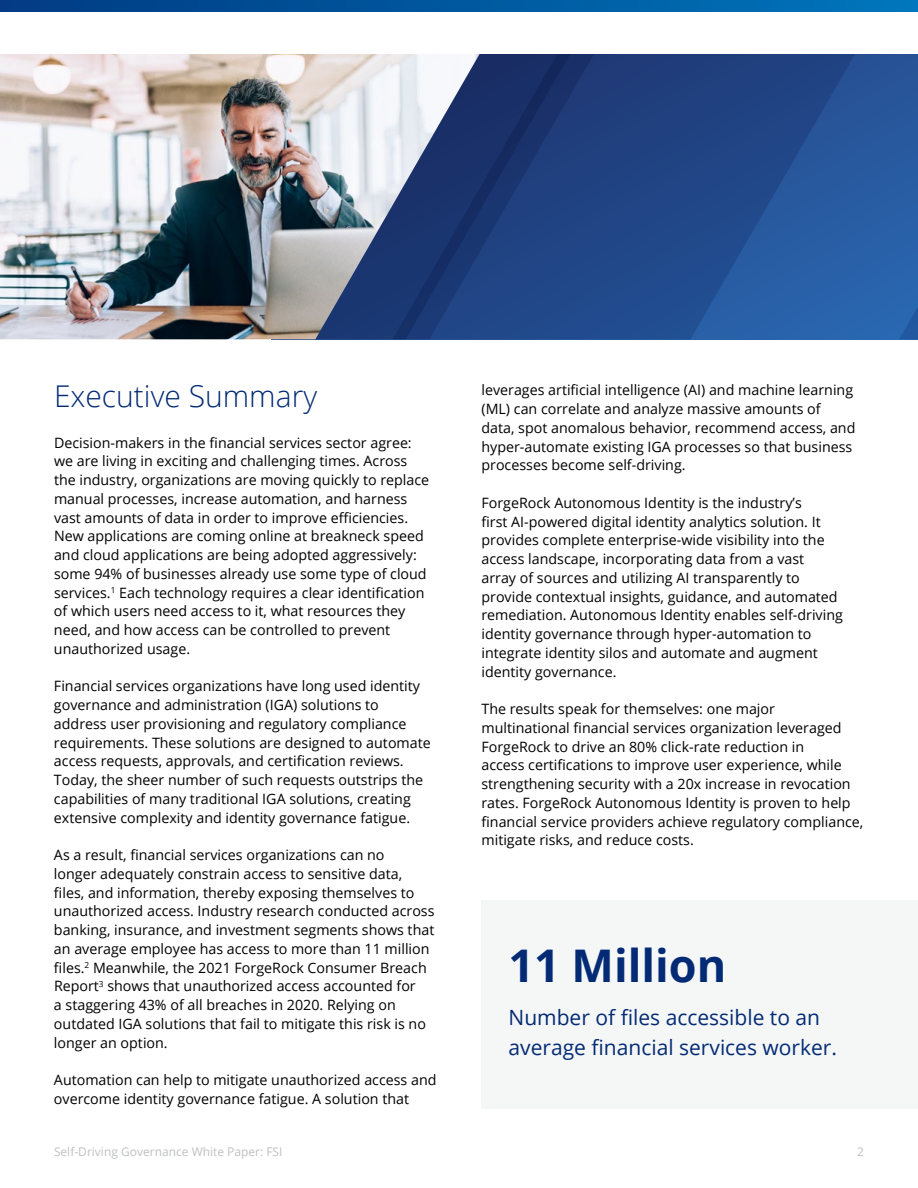
<style>
.page{position:relative;width:918px;height:1188px;background:#fff}
.page>*{position:absolute;margin:0;border:0;box-sizing:border-box;transform-origin:0 0}
.t1{font:700 45px "Open Sans";color:#032b75}
.t2{font:300 30px "Open Sans";color:#032b75}
.t3{font:21px/30px "Open Sans";color:#032b75}
.t4{font:14.25px/18.8px "Open Sans";color:#000}
.t5{font:12px "Open Sans";color:#bfc0c1}
</style>
<div class="page">
<svg style="left:0;top:0;width:918px;height:12px"></svg>
<div style="left:272px;top:54px;width:646px;height:285px;background:linear-gradient(to bottom,#285194,#2968b1)"></div>
<svg style="left:899px;top:54px;width:19px;height:285px"></svg>
<svg style="left:480px;top:54px;width:375px;height:285px;fill:#214586"></svg>
<img style="left:0;top:54px;width:480px;height:285px">
<div style="left:482px;top:900px;width:436px;height:208px;background:#f5f6f6"></div>
<h2 class="t2" style="left:54px;top:376px;width:265px">Executive Summary</h2>
<p class="t4" style="left:54px;top:433px;width:377px">Decision-makers in the financial services sector agree: we are living in exciting and challenging times. Across the industry, organizations are moving quickly to replace manual processes, increase automation, and harness vast amounts of data in order to improve efficiencies.<br>New applications are coming online at breakneck speed and cloud applications are being adopted aggressively: some 94% of businesses already use some type of cloud services.<sup>1</sup> Each technology requires a clear identification of which users need access to it, what resources they need, and how access can be controlled to prevent unauthorized usage.</p>
<p class="t4" style="left:54px;top:676px;width:378px">Financial services organizations have long used identity governance and administration (IGA) solutions to address user provisioning and regulatory compliance requirements. These solutions are designed to automate access requests, approvals, and certification reviews.<br>Today, the sheer number of such requests outstrips the capabilities of many traditional IGA solutions, creating extensive complexity and identity governance fatigue.</p>
<p class="t4" style="left:54px;top:845px;width:382px">As a result, financial services organizations can no<br>longer adequately constrain access to sensitive data, files, and information, thereby exposing themselves to unauthorized access. Industry research conducted across banking, insurance, and investment segments shows that an average employee has access to more than 11 million files.<sup>2</sup> Meanwhile, the 2021 ForgeRock Consumer Breach Report<sup>3</sup> shows that unauthorized access accounted for<br>a staggering 43% of all breaches in 2020. Relying on outdated IGA solutions that fail to mitigate this risk is no longer an option.</p>
<p class="t4" style="left:54px;top:1070px;width:384px">Automation can help to mitigate unauthorized access and overcome identity governance fatigue. A solution that</p>
<p class="t4" style="left:481px;top:380px;width:375px">leverages artificial intelligence (AI) and machine learning (ML) can correlate and analyze massive amounts of data, spot anomalous behavior, recommend access, and hyper-automate existing IGA processes so that business processes become self-driving.</p>
<p class="t4" style="left:481px;top:493px;width:363px">ForgeRock Autonomous Identity is the industry’s<br>first AI-powered digital identity analytics solution. It provides complete enterprise-wide visibility into the access landscape, incorporating data from a vast<br>array of sources and utilizing AI transparently to provide contextual insights, guidance, and automated remediation. Autonomous Identity enables self-driving identity governance through hyper-automation to integrate identity silos and automate and augment identity governance.</p>
<p class="t4" style="left:481px;top:699px;width:383px">The results speak for themselves: one major multinational financial services organization leveraged ForgeRock to drive an 80% click-rate reduction in<br>access certifications to improve user experience, while strengthening security with a 20x increase in revocation rates. ForgeRock Autonomous Identity is proven to help financial service providers achieve regulatory compliance, mitigate risks, and reduce costs.</p>
<h1 class="t1" style="left:508px;top:934px;width:219px">11 Million</h1>
<h3 class="t3" style="left:508px;top:1001px;width:330px">Number of files accessible to an average financial services worker.</h3>
<p class="t5" style="left:54px;top:1143px;width:230px">Self-Driving Governance White Paper: FSI</p>
<p class="t5" style="left:857px;top:1143px;width:8px">2</p>
</div>
